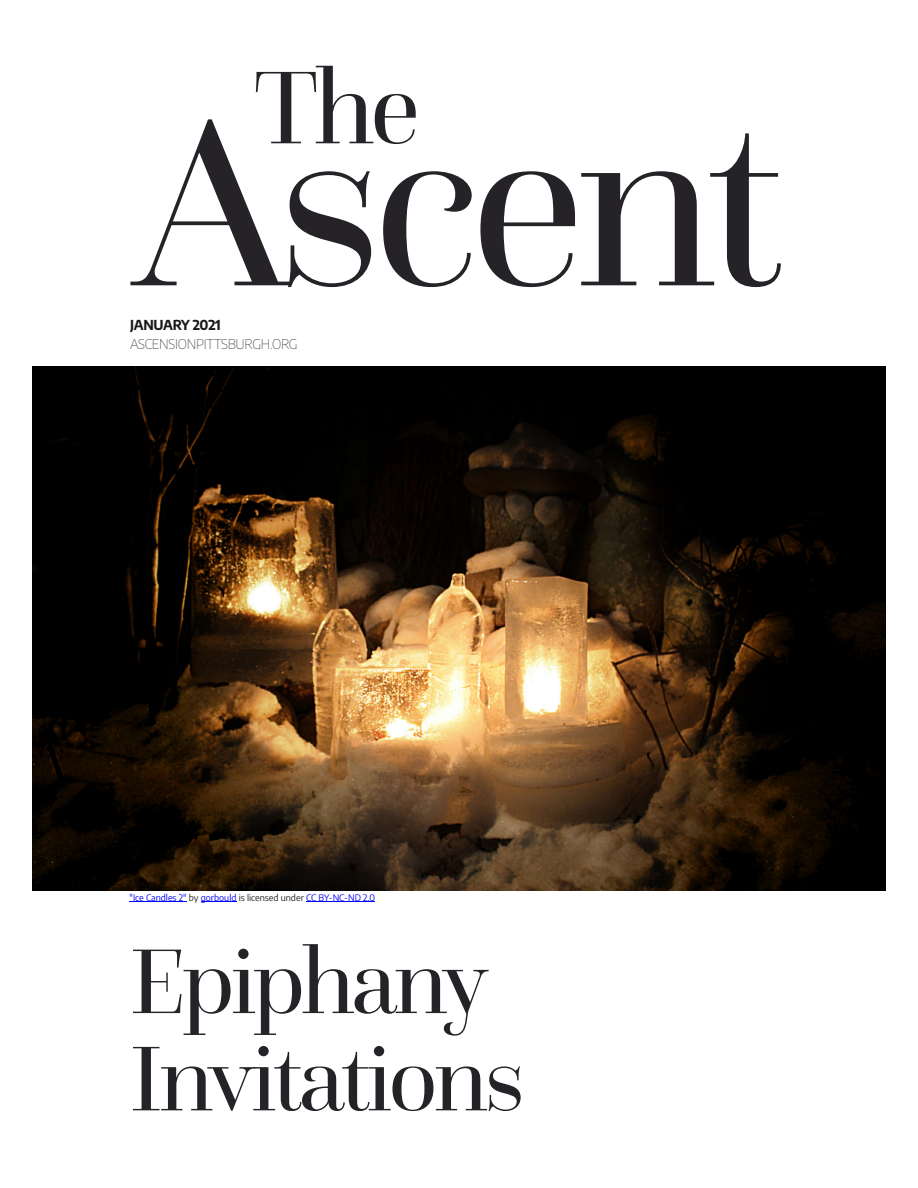
<style>
.page{position:relative;width:918px;height:1188px;background:#fff}
.page>*{position:absolute;margin:0;border:0;box-sizing:border-box;transform-origin:0 0}
.t1{font:249.45px "Questa Grande";letter-spacing:-.04em;color:#252327}
.t2{font:108px "Questa Grande";color:#252327}
.t3{font:96px/97.4px "Questa Grande";letter-spacing:-.04em;color:#252327}
.t4{font:100 13.5px "Encode Sans";letter-spacing:-.02em;color:#312e32}
.t5{font:700 13.5px "Encode Sans";letter-spacing:-.02em;color:#1a171b}
.t6{font:9px "Encode Sans";color:#00f}
.s1{color:#252327}
</style>
<div class="page">
<img style="left:32px;top:367px;width:854px;height:524px">
<hr style="left:130px;top:902px;width:57px;height:1px;background:#00f">
<hr style="left:201px;top:902px;width:36px;height:1px;background:#00f">
<hr style="left:306px;top:902px;width:69px;height:1px;background:#00f">
<h2 class="t2" style="left:253px;top:62px;width:169px">The</h2>
<h1 class="t1" style="left:136px;top:98px;width:649px">Ascent</h1>
<h3 class="t5" style="left:130px;top:316px;width:92px">JANUARY 2021</h3>
<h3 class="t4" style="left:130px;top:335px;width:169px">ASCENSIONPITTSBURGH.ORG</h3>
<p class="t6" style="left:130px;top:892px;width:247px">"Ice Candles 2" <span class="s1">by</span> gorbould <span class="s1">is licensed under</span> CC BY-NC-ND 2.0</p>
<h3 class="t3" style="left:130px;top:940px;width:397px">Epiphany<br>Invitations</h3>
</div>
